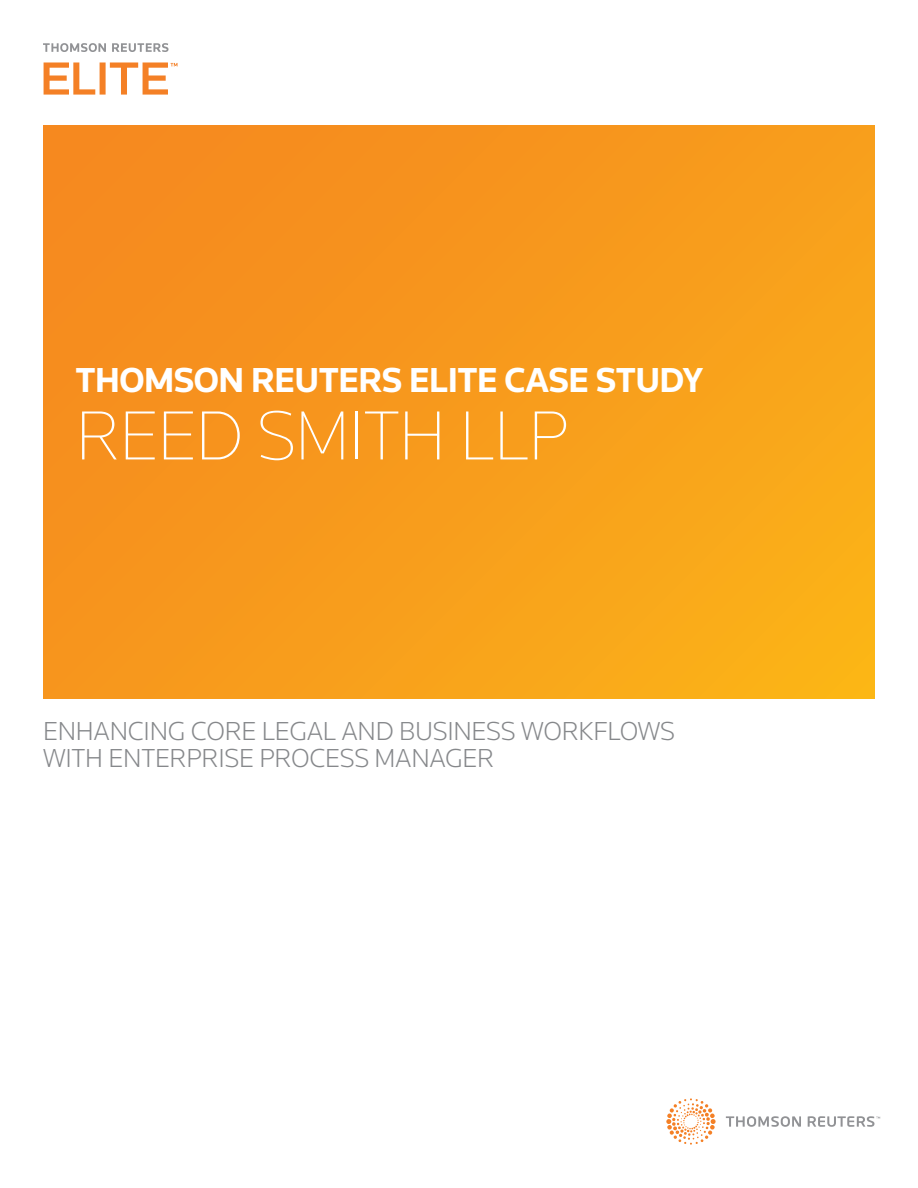
<style>
.page{position:relative;width:918px;height:1188px;background:#fff}
.page>*{position:absolute;margin:0;border:0;box-sizing:border-box;transform-origin:0 0}
.t1{font:200 72px "Knowledge";letter-spacing:-.015em;color:#fff}
.t2{font:700 36px "Knowledge";letter-spacing:-.015em;color:#fff}
.t3{font:300 27px/27px "Knowledge";letter-spacing:-.01em;color:#86888b}
</style>
<div class="page">
<div style="left:43px;top:126px;width:832px;height:572px;background:linear-gradient(to right,#f68d1e,#faa91a)"></div>
<svg style="left:726px;top:1116px;width:154px;height:11px"></svg>
<svg style="left:666px;top:1098px;width:50px;height:47px"></svg>
<svg style="left:43px;top:43px;width:126px;height:9px"></svg>
<svg style="left:44px;top:62px;width:133px;height:33px"></svg>
<h2 class="t2" style="left:76px;top:358px;width:629px">THOMSON REUTERS ELITE CASE STUDY</h2>
<h1 class="t1" style="left:76px;top:391px;width:495px">REED SMITH LLP</h1>
<p class="t3" style="left:43px;top:717px;width:633px">ENHANCING CORE LEGAL AND BUSINESS WORKFLOWS<br>WITH ENTERPRISE PROCESS MANAGER</p>
</div>
